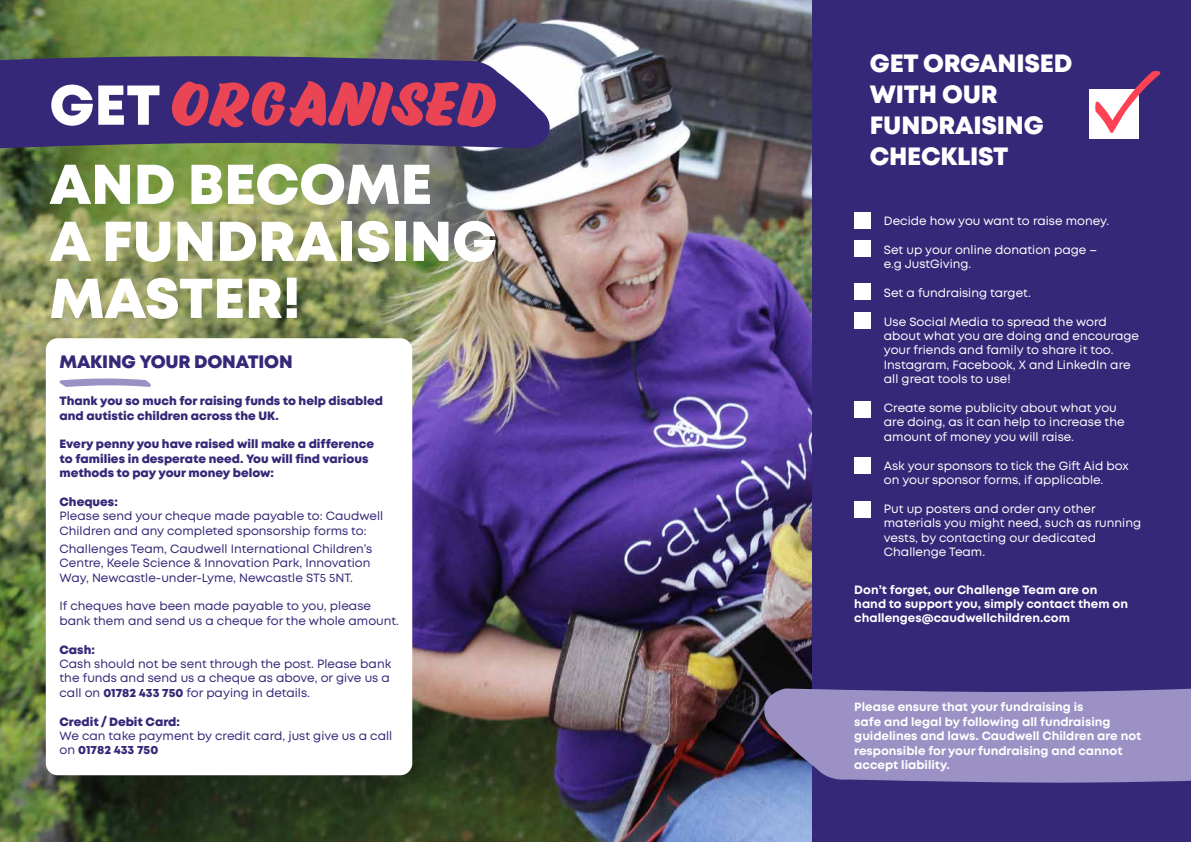
<style>
.page{position:relative;width:1191px;height:842px;background:#fff}
.page>*{position:absolute;margin:0;border:0;box-sizing:border-box;transform-origin:0 0}
.t1{font:56px/57px "Mont Heavy DEMO";color:#fff}
.t2{font:56px "Eds Market Bold Slant";letter-spacing:.025em;color:#e94555}
.t3{font:25px/31px "Mont Heavy DEMO";letter-spacing:-.01em;color:#fff}
.t4{font:18px "Mont Heavy DEMO";letter-spacing:-.01em;color:#352878}
.t5{font:12px/14.4px "Mont";color:#fff}
.t6{font:12px/14.4px "Mont";color:#352878}
.t7{font:700 12px/14.4px "Mont";color:#fff}
.t8{font:12px/14.4px "Mont Heavy DEMO";color:#352878}
.s1{font-family:"Mont Heavy DEMO";color:#fff}
.s2{font-family:"Mont Heavy DEMO"}
.s3{font-family:"Montserrat";font-weight:800}
.s4{font-family:"Mont"}
</style>
<div class="page">
<img style="left:0;top:0;width:812px;height:842px">
<div style="left:812px;top:0;width:379px;height:842px;background:#352878"></div>
<div style="left:46px;top:338px;width:366px;height:437px;background:#fff;border-radius:12px"></div>
<div style="left:1089px;top:90px;width:49px;height:49px;background:#fff"></div>
<div style="left:854px;top:212px;width:16px;height:16px;background:#fff"></div>
<div style="left:854px;top:240px;width:16px;height:16px;background:#fff"></div>
<div style="left:854px;top:284px;width:16px;height:16px;background:#fff"></div>
<div style="left:854px;top:312px;width:16px;height:16px;background:#fff"></div>
<div style="left:854px;top:401px;width:16px;height:16px;background:#fff"></div>
<div style="left:854px;top:457px;width:16px;height:16px;background:#fff"></div>
<div style="left:854px;top:502px;width:16px;height:16px;background:#fff"></div>
<svg style="left:0;top:56px;width:551px;height:131px;background:#4c4a6e"></svg>
<svg style="left:1095px;top:71px;width:65px;height:62px"></svg>
<svg style="left:762px;top:639px;width:429px;height:144px;fill:#9c91c4"></svg>
<svg style="left:59px;top:378px;width:92px;height:9px"></svg>
<h1 class="t2" style="left:50px;top:73px;width:447px"><span class="s1">GET</span> ORGANISED</h1>
<h1 class="t1" style="left:50px;top:159px;width:449px">AND BECOME<br>A FUNDRAISING<br>MASTER!</h1>
<h3 class="t4" style="left:60px;top:352px;width:235px">MAKING YOUR DONATION</h3>
<p class="t8" style="left:60px;top:394px;width:325px">Thank you so much for raising funds to help disabled and autistic children across the UK.</p>
<p class="t8" style="left:60px;top:438px;width:316px">Every penny you have raised will make a difference to families in desperate need. You will find various methods to pay your money below:</p>
<p class="t8" style="left:60px;top:495px;width:60px">Cheques:</p>
<p class="t6" style="left:60px;top:509px;width:325px">Please send your cheque made payable to: Caudwell<br>Children and any completed sponsorship forms to:</p>
<p class="t6" style="left:60px;top:541px;width:314px">Challenges Team, Caudwell International Children’s<br>Centre, Keele Science &amp; Innovation Park, Innovation<br>Way, Newcastle-under-Lyme, Newcastle ST5 5NT.</p>
<p class="t6" style="left:60px;top:599px;width:341px">If cheques have been made payable to you, please bank them and send us a cheque for the whole amount.</p>
<p class="t8" style="left:60px;top:643px;width:37px">Cash:</p>
<p class="t6" style="left:60px;top:657px;width:333px;text-align:justify">Cash should not be sent through the post. Please bank the funds and send us a cheque as above, or give us a call on <span class="s2">01782 433 750</span> for paying in details.</p>
<p class="t8" style="left:60px;top:715px;width:122px">Credit <span class="s3">/</span> Debit Card:</p>
<p class="t6" style="left:60px;top:729px;width:334px">We can take payment by credit card, just give us a call</p>
<p class="t8" style="left:60px;top:744px;width:100px"><span class="s4">on</span> 01782 433 750</p>
<h2 class="t3" style="left:870px;top:49px;width:204px">GET ORGANISED<br>WITH OUR<br>FUNDRAISING<br>CHECKLIST</h2>
<p class="t5" style="left:884px;top:214px;width:227px">Decide how you want to raise money.</p>
<p class="t5" style="left:884px;top:242px;width:215px">Set up your online donation page – e.g JustGiving.</p>
<p class="t5" style="left:884px;top:286px;width:148px">Set a fundraising target.</p>
<p class="t5" style="left:884px;top:314px;width:257px">Use Social Media to spread the word about what you are doing and encourage your friends and family to share it too.<br>Instagram, Facebook, X and LinkedIn are all great tools to use!</p>
<p class="t5" style="left:884px;top:401px;width:242px">Create some publicity about what you are doing, as it can help to increase the amount of money you will raise.</p>
<p class="t5" style="left:884px;top:458px;width:246px">Ask your sponsors to tick the Gift Aid box on your sponsor forms, if applicable.</p>
<p class="t5" style="left:884px;top:502px;width:259px">Put up posters and order any other materials you might need, such as running vests, by contacting our dedicated<br>Challenge Team.</p>
<p class="t7" style="left:854px;top:582px;width:275px">Don’t forget, our Challenge Team are on hand to support you, simply contact them on challenges@caudwellchildren.com</p>
<p class="t7" style="left:854px;top:700px;width:288px">Please ensure that your fundraising is<br>safe and legal by following all fundraising guidelines and laws. Caudwell Children are not responsible for your fundraising and cannot accept liability.</p>
</div>
